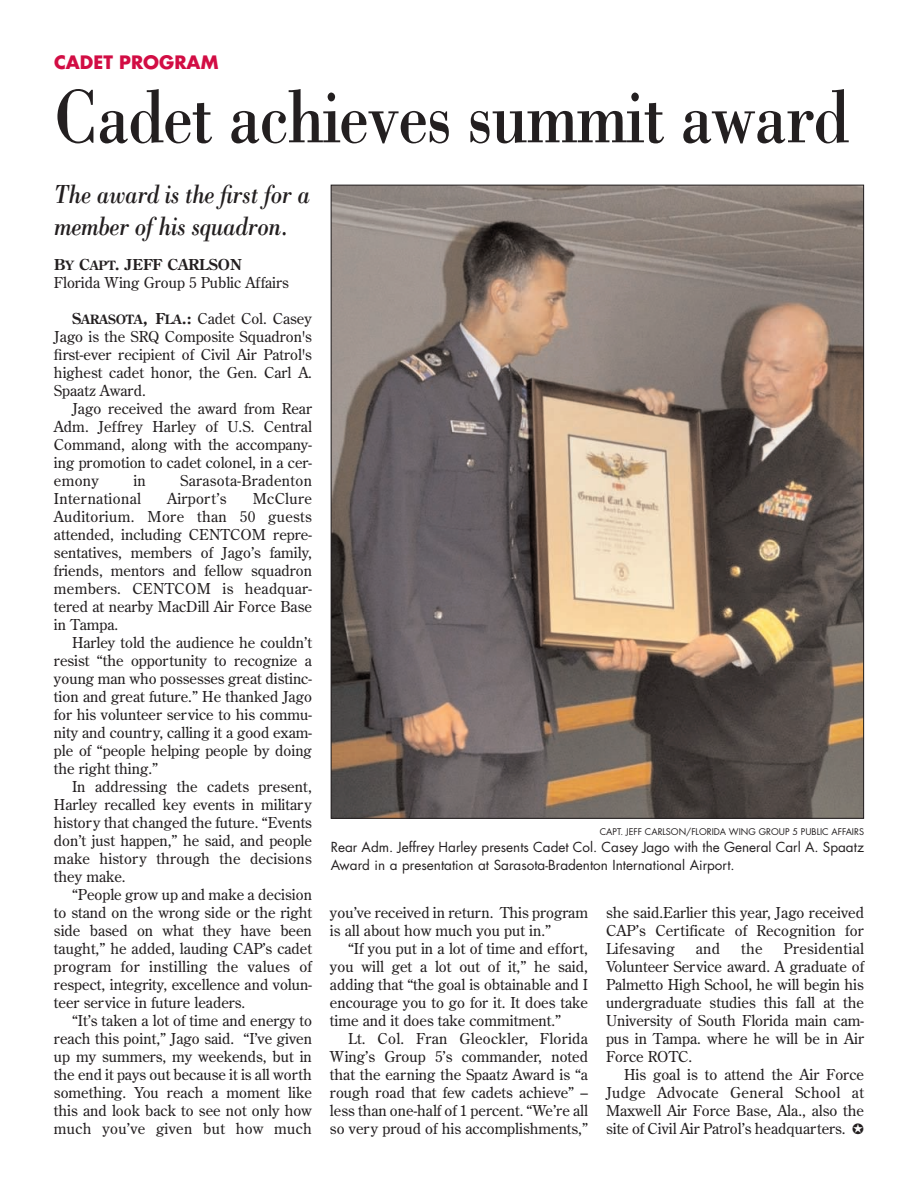
<style>
.page{position:relative;width:918px;height:1188px;background:#fff}
.page>*{position:absolute;margin:0;border:0;box-sizing:border-box;transform-origin:0 0}
.t1{font:78px "Bodoni";letter-spacing:-.025em;color:#231f20;scale:.85 1}
.t2{font:italic 27px/32.4px "Bodoni";letter-spacing:-.02em;color:#231f20;scale:.85 1}
.t3{font:700 18px "Futura";color:#d20d44}
.t4{font:15px/18px "Century Old Style";color:#231f20;text-align:justify}
.t5{font:15px "Century Old Style";letter-spacing:.02em;color:#231f20}
.t6{font:13.5px/17.7px "Futura";color:#231f20}
.t7{font:9px "Futura";color:#231f20}
.s1{font-weight:700}
.s2{font-weight:700;font-size:12.75px}
</style>
<div class="page">
<img style="left:333px;top:187px;width:529px;height:630px">
<p class="t3" style="left:54px;top:54px;width:166px">CADET PROGRAM</p>
<h1 class="t1" style="left:54px;top:70px;width:938px">Cadet achieves summit award</h1>
<h2 class="t2" style="left:54px;top:177px;width:303px">The award is the first for a member of his squadron.</h2>
<p class="t4" style="left:54px;top:256px;width:236px"><span class="s1">B</span><span class="s2">Y</span> <span class="s1">C</span><span class="s2">APT</span><span class="s1">. JEFF CARLSON<br></span>Florida Wing Group 5 Public Affairs</p>
<p class="t4" style="left:54px;top:310px;width:260px;text-indent:18px"><span class="s1">S</span><span class="s2">ARASOTA</span><span class="s1">, F</span><span class="s2">LA</span><span class="s1">.:</span> Cadet Col. Casey Jago is the SRQ Composite Squadron's first-ever recipient of Civil Air Patrol's highest cadet honor, the Gen. Carl A.<br>Spaatz Award.</p>
<p class="t4" style="left:54px;top:400px;width:260px;text-indent:18px">Jago received the award from Rear Adm. Jeffrey Harley of U.S. Central Command, along with the accompany&shy;ing promotion to cadet colonel, in a cer&shy;emony</p>
<p class="t4" style="left:133px;top:472px;width:14px">in</p>
<p class="t5" style="left:180px;top:472px;width:133px">Sarasota-Bradenton</p>
<p class="t5" style="left:54px;top:490px;width:89px">International</p>
<p class="t5" style="left:167px;top:490px;width:61px">Airport’s</p>
<p class="t4" style="left:54px;top:490px;width:260px;text-indent:199px">McClure Auditorium. More than 50 guests attended, including CENTCOM repre&shy;sentatives, members of Jago’s family, friends, mentors and fellow squadron members. CENTCOM is headquar&shy;tered at nearby MacDill Air Force Base in Tampa.</p>
<p class="t4" style="left:54px;top:634px;width:260px;text-indent:18px">Harley told the audience he couldn’t resist “the opportunity to recognize a young man who possesses great distinc&shy;tion and great future.” He thanked Jago for his volunteer service to his commu&shy;nity and country, calling it a good exam&shy;ple of “people helping people by doing the right thing.”</p>
<p class="t4" style="left:54px;top:778px;width:260px;text-indent:18px">In addressing the cadets present, Harley recalled key events in military history that changed the future. “Events don’t just happen,” he said, and people make history through the decisions they make.</p>
<p class="t4" style="left:54px;top:886px;width:260px;text-indent:18px">“People grow up and make a decision to stand on the wrong side or the right side based on what they have been taught,” he added, lauding CAP’s cadet program for instilling the values of respect, integrity, excellence and volun&shy;teer service in future leaders.</p>
<p class="t4" style="left:54px;top:1012px;width:260px;text-indent:18px">“It’s taken a lot of time and energy to reach this point,” Jago said. “I’ve given up my summers, my weekends, but in the end it pays out because it is all worth something. You reach a moment like this and look back to see not only how much you’ve given but how much</p>
<p class="t7" style="left:600px;top:827px;width:266px">CAPT. JEFF CARLSON/FLORIDA WING GROUP 5 PUBLIC AFFAIRS</p>
<p class="t6" style="left:331px;top:840px;width:535px">Rear Adm. Jeffrey Harley presents Cadet Col. Casey Jago with the General Carl A. Spaatz<br>Award in a presentation at Sarasota-Bradenton International Airport.</p>
<p class="t4" style="left:330px;top:904px;width:260px">you’ve received in return. This program is all about how much you put in.”</p>
<p class="t4" style="left:330px;top:940px;width:260px;text-indent:18px">“If you put in a lot of time and effort, you will get a lot out of it,” he said, adding that “the goal is obtainable and I encourage you to go for it. It does take time and it does take commitment.”</p>
<p class="t4" style="left:330px;top:1030px;width:260px;text-indent:18px">Lt. Col. Fran Gleockler, Florida Wing’s Group 5’s commander, noted that the earning the Spaatz Award is “a rough road that few cadets achieve” – less than one-half of 1 percent. “We’re all so very proud of his accomplishments,”</p>
<p class="t4" style="left:606px;top:904px;width:259px">she said.Earlier this year, Jago received CAP’s Certificate of Recognition for Lifesaving</p>
<p class="t4" style="left:606px;top:940px;width:260px;text-indent:178px">Presidential Volunteer Service award. A graduate of Palmetto High School, he will begin his undergraduate studies this fall at the University of South Florida main cam&shy;pus in Tampa. where he will be in Air Force ROTC.</p>
<p class="t4" style="left:606px;top:1066px;width:260px;text-indent:18px">His goal is to attend the Air Force Judge Advocate General School at Maxwell Air Force Base, Ala., also the site of Civil Air Patrol’s headquarters. ✪</p>
<p class="t4" style="left:696px;top:940px;width:26px">and</p>
<p class="t4" style="left:741px;top:940px;width:23px">the</p>
</div>
